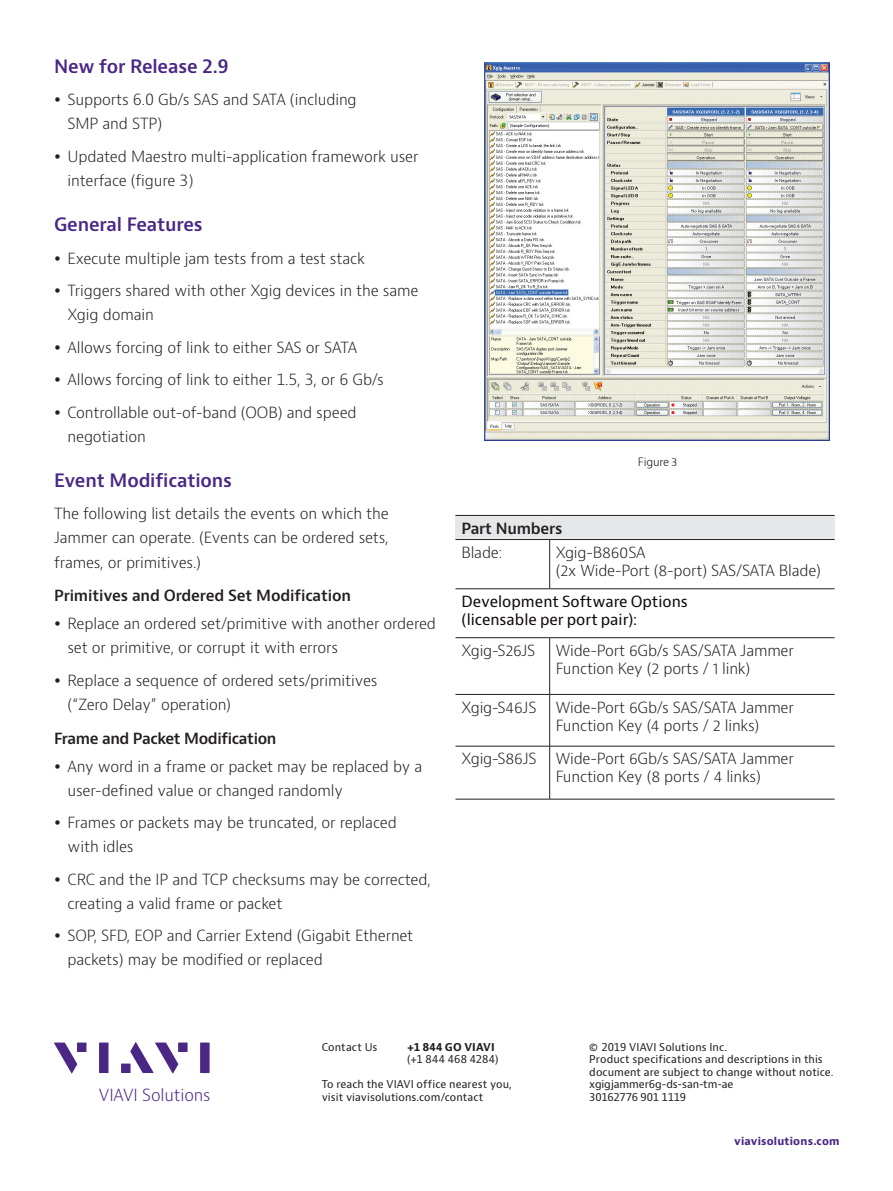
<style>
.page{position:relative;width:893px;height:1191px;background:#fff}
.page>*{position:absolute;margin:0;border:0;box-sizing:border-box;transform-origin:0 0}
.Header_12_16{font:600 18px "Bernino Sans";letter-spacing:-.01em;color:#4a2785}
.H2_Heading_Purple_12{font:600 18px "Bernino Sans";letter-spacing:-.01em;color:#4a2785}
.t1{font:300 16.35px "Bernino Sans";letter-spacing:-.01em;color:#4a2785}
.P_10_16{font:300 15px/24px "Bernino Sans";letter-spacing:-.01em;color:#231f20}
.Table_copy{font:300 15px/18px "Bernino Sans";letter-spacing:-.015em;color:#231f20}
.Subhead_1{font:600 15px "Bernino Sans";letter-spacing:-.015em;color:#231f20}
._3C_Table_3__level{font:15px/18px "Bernino Sans";color:#110a0c}
.Table_Header{font:600 15px "Bernino Sans";letter-spacing:-.015em;color:#231f20}
.t2{font:300 11.25px "Bernino Sans";letter-spacing:-.01em;color:#110a0c}
.t3{font:10.5px/12.6px "Bernino Sans";letter-spacing:.005em;color:#231f20}
.t4{font:700 10.5px "Bernino Sans";letter-spacing:.02em;color:#4a2785}
.t5{font:700 10.5px "Bernino Sans";letter-spacing:.015em;color:#231f20}
</style>
<div class="page">
<svg style="left:54px;top:1042px;width:23px;height:31px"></svg>
<div style="left:77px;top:1042px;width:9px;height:10px;background:#4a2785"></div>
<div style="left:99px;top:1042px;width:9px;height:31px;background:#4a2785"></div>
<div style="left:178px;top:1042px;width:10px;height:10px;background:#4a2785"></div>
<div style="left:200px;top:1042px;width:10px;height:31px;background:#4a2785"></div>
<svg style="left:130px;top:1042px;width:48px;height:31px"></svg>
<div style="left:121px;top:1063px;width:10px;height:10px;background:#4a2785"></div>
<img style="left:484px;top:63px;width:346px;height:377px">
<div style="left:455px;top:515px;width:380px;height:24px;background:#e6e7e9"></div>
<hr style="left:549px;top:540px;width:1px;height:48px;background:#231f20">
<hr style="left:455px;top:588px;width:95px;height:1px;background:#231f20">
<hr style="left:550px;top:588px;width:285px;height:1px;background:#231f20">
<hr style="left:455px;top:637px;width:95px;height:1px;background:#231f20">
<hr style="left:550px;top:637px;width:285px;height:1px;background:#231f20">
<hr style="left:549px;top:638px;width:1px;height:56px;background:#231f20">
<hr style="left:455px;top:694px;width:95px;height:1px;background:#231f20">
<hr style="left:550px;top:694px;width:285px;height:1px;background:#231f20">
<hr style="left:549px;top:694px;width:1px;height:52px;background:#231f20">
<hr style="left:549px;top:746px;width:1px;height:53px;background:#231f20">
<hr style="left:455px;top:515px;width:95px;height:1px;background:#231f20">
<hr style="left:550px;top:515px;width:285px;height:1px;background:#231f20">
<hr style="left:455px;top:539px;width:95px;height:1px;background:#231f20">
<hr style="left:550px;top:539px;width:285px;height:1px;background:#231f20">
<hr style="left:455px;top:746px;width:95px;height:1px;background:#231f20">
<hr style="left:550px;top:746px;width:285px;height:1px;background:#231f20">
<hr style="left:455px;top:799px;width:95px;height:1px;background:#231f20">
<hr style="left:550px;top:799px;width:285px;height:1px;background:#231f20">
<p class="H2_Heading_Purple_12" style="left:54px;top:55px;width:176px">New for Release 2.9</p>
<p class="P_10_16" style="left:68px;top:88px;width:291px">Supports 6.0 Gb/s SAS and SATA (including<br>SMP and STP)</p>
<p class="P_10_16" style="left:68px;top:145px;width:353px">Updated Maestro multi-application framework user interface (figure 3)</p>
<p class="Header_12_16" style="left:54px;top:213px;width:150px">General Features</p>
<p class="P_10_16" style="left:68px;top:246px;width:299px">Execute multiple jam tests from a test stack</p>
<p class="P_10_16" style="left:68px;top:279px;width:353px">Triggers shared with other Xgig devices in the same<br>Xgig domain</p>
<p class="P_10_16" style="left:68px;top:335px;width:291px">Allows forcing of link to either SAS or SATA</p>
<p class="P_10_16" style="left:68px;top:368px;width:318px">Allows forcing of link to either 1.5, 3, or 6 Gb/s</p>
<p class="P_10_16" style="left:68px;top:400px;width:291px">Controllable out-of-band (OOB) and speed negotiation</p>
<p class="Header_12_16" style="left:54px;top:469px;width:180px">Event Modifications</p>
<p class="P_10_16" style="left:54px;top:502px;width:336px;text-align:justify">The following list details the events on which the Jammer can operate. (Events can be ordered sets, frames, or primitives.)</p>
<p class="Subhead_1" style="left:54px;top:586px;width:299px">Primitives and Ordered Set Modification</p>
<p class="P_10_16" style="left:68px;top:612px;width:370px">Replace an ordered set/primitive with another ordered set or primitive, or corrupt it with errors</p>
<p class="P_10_16" style="left:68px;top:668px;width:311px">Replace a sequence of ordered sets/primitives (“Zero Delay” operation)</p>
<p class="Subhead_1" style="left:54px;top:728px;width:224px">Frame and Packet Modification</p>
<p class="P_10_16" style="left:68px;top:754px;width:356px">Any word in a frame or packet may be replaced by a user-defined value or changed randomly</p>
<p class="P_10_16" style="left:68px;top:811px;width:331px">Frames or packets may be truncated, or replaced with idles</p>
<p class="P_10_16" style="left:68px;top:867px;width:365px">CRC and the IP and TCP checksums may be corrected, creating a valid frame or packet</p>
<p class="P_10_16" style="left:68px;top:924px;width:347px">SOP, SFD, EOP and Carrier Extend (Gigabit Ethernet packets) may be modified or replaced</p>
<p class="t2" style="left:638px;top:454px;width:41px">Figure 3</p>
<p class="Table_Header" style="left:461px;top:518px;width:102px">Part Numbers</p>
<p class="Table_copy" style="left:461px;top:543px;width:42px">Blade:</p>
<p class="Table_copy" style="left:556px;top:543px;width:267px">Xgig-B860SA<br>(2x Wide-Port (8-port) SAS/SATA Blade)</p>
<p class="_3C_Table_3__level" style="left:461px;top:593px;width:228px">Development Software Options (licensable per port pair):</p>
<p class="Table_copy" style="left:461px;top:641px;width:75px">Xgig-S26JS</p>
<p class="Table_copy" style="left:556px;top:641px;width:240px">Wide-Port 6Gb/s SAS/SATA Jammer<br>Function Key (2 ports / 1 link)</p>
<p class="Table_copy" style="left:461px;top:698px;width:77px">Xgig-S46JS</p>
<p class="Table_copy" style="left:556px;top:698px;width:240px">Wide-Port 6Gb/s SAS/SATA Jammer<br>Function Key (4 ports / 2 links)</p>
<p class="Table_copy" style="left:461px;top:750px;width:77px">Xgig-S86JS</p>
<p class="Table_copy" style="left:556px;top:750px;width:240px">Wide-Port 6Gb/s SAS/SATA Jammer<br>Function Key (8 ports / 4 links)</p>
<p class="t1" style="left:99px;top:1084px;width:113px">VIAVI Solutions</p>
<p class="t3" style="left:322px;top:1040px;width:57px">Contact Us</p>
<p class="t5" style="left:407px;top:1040px;width:89px">+1 844 GO VIAVI</p>
<p class="t3" style="left:407px;top:1053px;width:93px">(+1 844 468 4284)</p>
<p class="t3" style="left:322px;top:1078px;width:192px">To reach the VIAVI office nearest you, visit viavisolutions.com/contact</p>
<p class="t3" style="left:589px;top:1040px;width:246px">© 2019 VIAVI Solutions Inc.<br>Product specifications and descriptions in this document are subject to change without notice. xgigjammer6g-ds-san-tm-ae<br>30162776 901 1119</p>
<p class="t4" style="left:734px;top:1134px;width:107px">viavisolutions.com</p>
</div>
